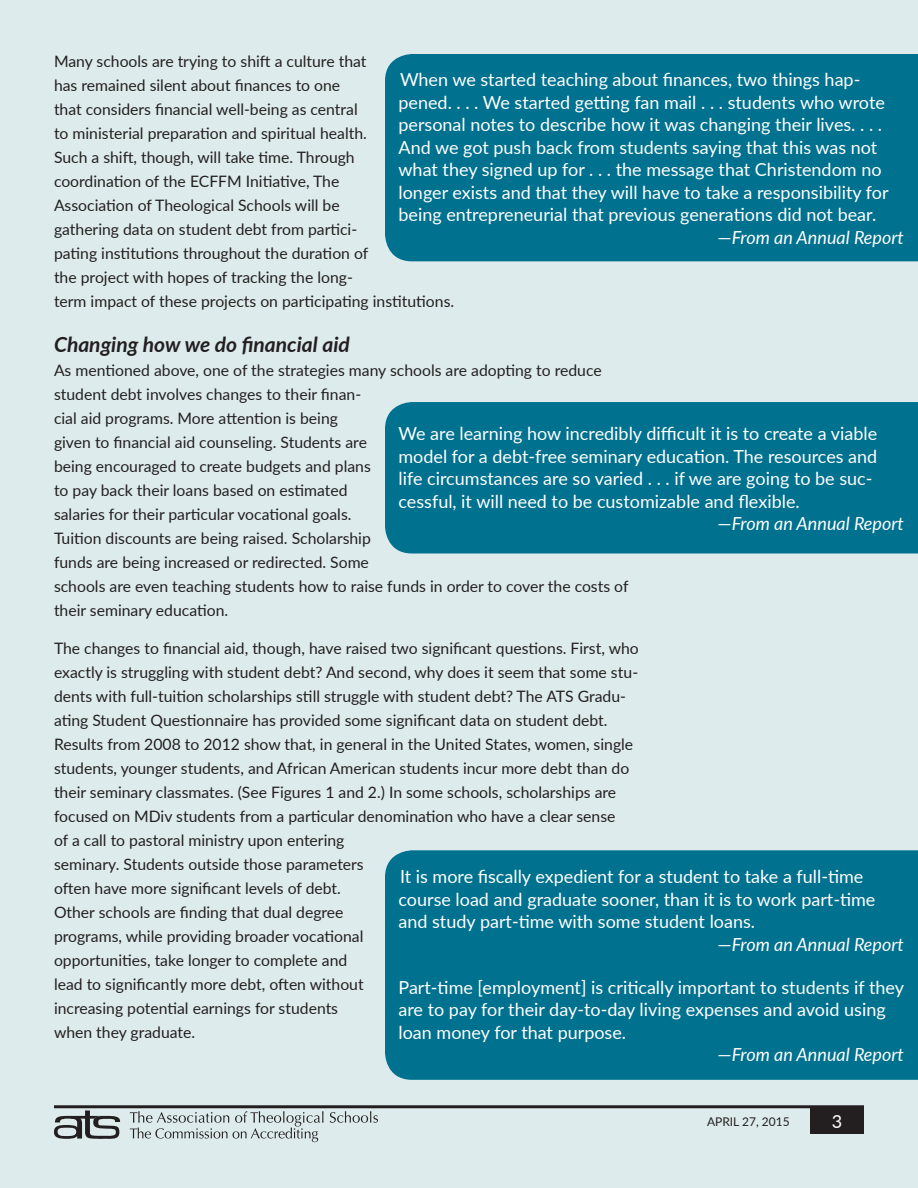
<style>
.page{position:relative;width:918px;height:1188px;background:#ddebed}
.page>*{position:absolute;margin:0;border:0;box-sizing:border-box;transform-origin:0 0}
.Subhead_2{font:italic 700 21px "Lato";color:#231f20}
.Pull_Quote_in_Box{font:18px/22.5px "Lato";color:#fff}
.Pull_Quote_in_Box-2{font:italic 18px "Lato";color:#fff}
.Body_Text{font:15.75px/24px "Lato";color:#231f20}
.t1{font:12px "Lato";color:#231f20}
.s1{font-style:normal}
</style>
<div class="page">
<div style="left:810px;top:1107px;width:54px;height:27px;background:#231f20"></div>
<hr style="left:54px;top:1105px;width:810px;height:3px;background:#231f20">
<svg style="left:54px;top:1110px;width:66px;height:29px"></svg>
<svg style="left:130px;top:1111px;width:194px;height:31px"></svg>
<svg style="left:330px;top:1111px;width:48px;height:12px"></svg>
<div style="left:385px;top:54px;width:533px;height:207px;background:#00718e"></div>
<div style="left:385px;top:402px;width:533px;height:151px;background:#00718e"></div>
<div style="left:385px;top:850px;width:533px;height:230px;background:#00718e"></div>
<p class="Body_Text" style="left:54px;top:48px;width:402px">Many schools are trying to shift a culture that<br>has remained silent about finances to one<br>that considers financial well-being as central<br>to ministerial preparation and spiritual health.<br>Such a shift, though, will take time. Through<br>coordination of the ECFFM Initiative, The<br>Association of Theological Schools will be<br>gathering data on student debt from partici-<br>pating institutions throughout the duration of<br>the project with hopes of tracking the long-<br>term impact of these projects on participating institutions.</p>
<p class="Subhead_2" style="left:54px;top:329px;width:297px">Changing how we do financial aid</p>
<p class="Body_Text" style="left:54px;top:358px;width:576px">As mentioned above, one of the strategies many schools are adopting to reduce student debt involves changes to their finan-<br>cial aid programs. More attention is being<br>given to financial aid counseling. Students are<br>being encouraged to create budgets and plans<br>to pay back their loans based on estimated<br>salaries for their particular vocational goals.<br>Tuition discounts are being raised. Scholarship<br>funds are being increased or redirected. Some<br>schools are even teaching students how to raise funds in order to cover the costs of their seminary education.</p>
<p class="Body_Text" style="left:54px;top:635px;width:586px">The changes to financial aid, though, have raised two significant questions. First, who exactly is struggling with student debt? And second, why does it seem that some stu&shy;dents with full-tuition scholarships still struggle with student debt? The ATS Gradu&shy;ating Student Questionnaire has provided some significant data on student debt.<br>Results from 2008 to 2012 show that, in general in the United States, women, single students, younger students, and African American students incur more debt than do their seminary classmates. (See Figures 1 and 2.) In some schools, scholarships are focused on MDiv students from a particular denomination who have a clear sense<br>of a call to pastoral ministry upon entering<br>seminary. Students outside those parameters<br>often have more significant levels of debt.<br>Other schools are finding that dual degree<br>programs, while providing broader vocational<br>opportunities, take longer to complete and<br>lead to significantly more debt, often without<br>increasing potential earnings for students<br>when they graduate.</p>
<p class="Pull_Quote_in_Box" style="left:399px;top:68px;width:492px">When we started teaching about finances, two things hap&shy;pened. . . . We started getting fan mail . . . students who wrote personal notes to describe how it was changing their lives. . . .<br>And we got push back from students saying that this was not what they signed up for . . . the message that Christendom no longer exists and that they will have to take a responsibility for being entrepreneurial that previous generations did not bear.</p>
<p class="Pull_Quote_in_Box-2" style="left:718px;top:224px;width:188px"><span class="s1">—</span>From an Annual Report</p>
<p class="Pull_Quote_in_Box" style="left:399px;top:421px;width:480px">We are learning how incredibly difficult it is to create a viable model for a debt-free seminary education. The resources and life circumstances are so varied . . . if we are going to be suc&shy;cessful, it will need to be customizable and flexible.</p>
<p class="Pull_Quote_in_Box-2" style="left:718px;top:511px;width:188px"><span class="s1">—</span>From an Annual Report</p>
<p class="Pull_Quote_in_Box" style="left:399px;top:865px;width:478px">It is more fiscally expedient for a student to take a full-time course load and graduate sooner, than it is to work part-time and study part-time with some student loans.</p>
<p class="Pull_Quote_in_Box-2" style="left:718px;top:932px;width:188px"><span class="s1">—</span>From an Annual Report</p>
<p class="Pull_Quote_in_Box" style="left:399px;top:975px;width:507px">Part-time [employment] is critically important to students if they are to pay for their day-to-day living expenses and avoid using loan money for that purpose.</p>
<p class="Pull_Quote_in_Box-2" style="left:718px;top:1042px;width:188px"><span class="s1">—</span>From an Annual Report</p>
<p class="t1" style="left:707px;top:1113px;width:84px">APRIL 27, 2015</p>
<p class="Pull_Quote_in_Box" style="left:832px;top:1109px;width:12px">3</p>
</div>
